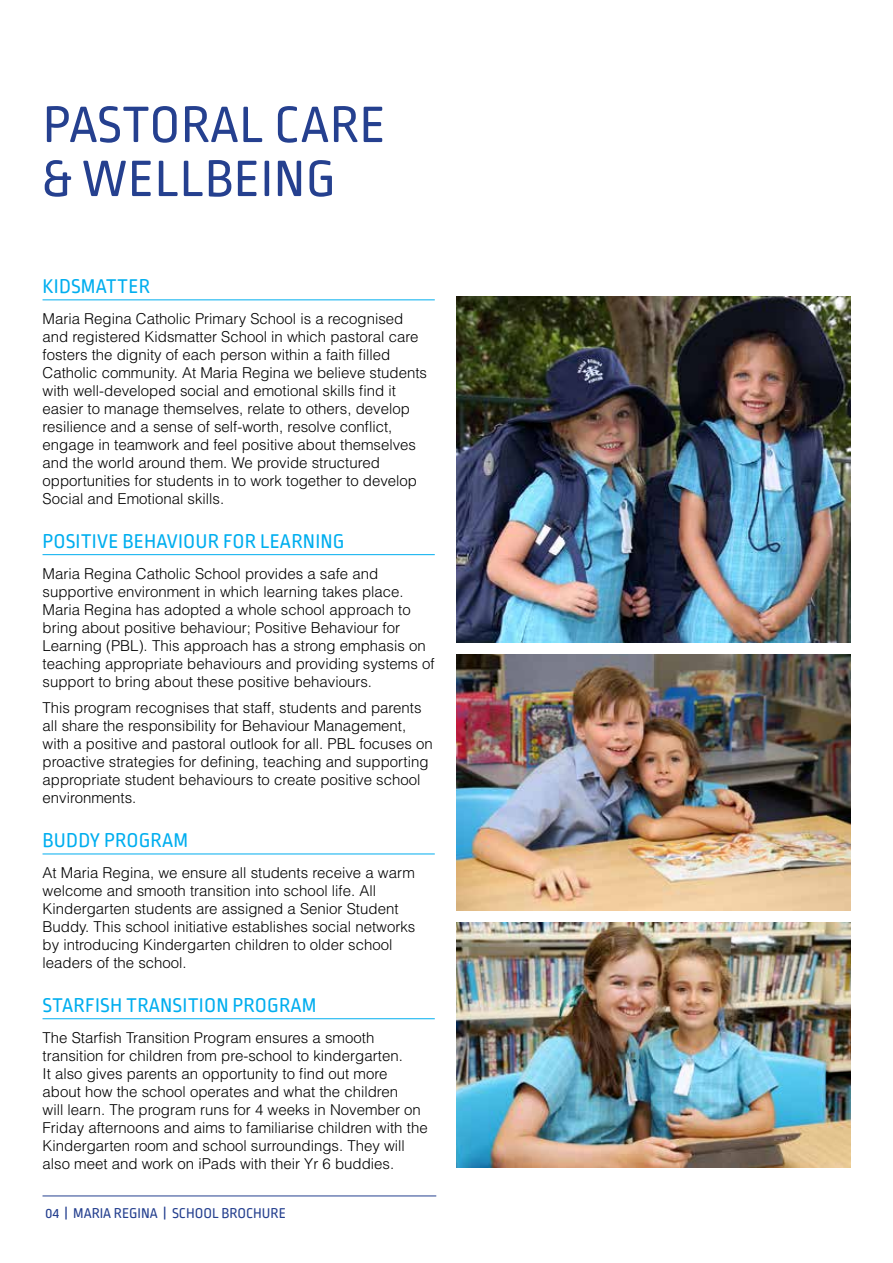
<style>
.page{position:relative;width:893px;height:1263px;background:#fff}
.page>*{position:absolute;margin:0;border:0;box-sizing:border-box;transform-origin:0 0}
.t1{font:54px "Ropa Soft Pro";letter-spacing:-.005em;color:#25408f}
.t2{font:21px "Ropa Soft Pro";letter-spacing:.01em;color:#00aeef}
.t3{font:300 15px/18px "Helvetica LT Std";color:#000}
.t4{font:15px "Ropa Soft Pro";color:#25408f}
</style>
<div class="page">
<img style="left:457px;top:297px;width:393px;height:345px">
<hr style="left:43px;top:1195px;width:393px;height:1px;background:#25408f">
<hr style="left:43px;top:299px;width:392px;height:1px;background:#00aeef">
<hr style="left:43px;top:554px;width:392px;height:1px;background:#00aeef">
<hr style="left:43px;top:853px;width:392px;height:1px;background:#00aeef">
<hr style="left:43px;top:1018px;width:392px;height:1px;background:#00aeef">
<img style="left:457px;top:655px;width:393px;height:255px">
<img style="left:457px;top:923px;width:393px;height:244px">
<h1 class="t1" style="left:43px;top:95px;width:135px">PASTORAL</h1>
<h1 class="t1" style="left:274px;top:95px;width:55px">CARE</h1>
<h1 class="t1" style="left:43px;top:149px;width:112px">&amp; WELLBEING</h1>
<h2 class="t2" style="left:43px;top:275px;width:97px">KIDSMATTER</h2>
<p class="t3" style="left:43px;top:309px;width:386px">Maria Regina Catholic Primary School is a recognised and registered Kidsmatter School in which pastoral care fosters the dignity of each person within a faith filled Catholic community. At Maria Regina we believe students with well-developed social and emotional skills find it easier to manage themselves, relate to others, develop resilience and a sense of self-worth, resolve conflict, engage in teamwork and feel positive about themselves and the world around them. We provide structured opportunities for students in to work together to develop Social and Emotional skills.</p>
<h2 class="t2" style="left:43px;top:530px;width:103px">POSITIVE BEHAVIOUR</h2>
<h2 class="t2" style="left:223px;top:530px;width:12px">FOR</h2>
<h2 class="t2" style="left:260px;top:530px;width:21px">LEARNING</h2>
<p class="t3" style="left:43px;top:564px;width:394px">Maria Regina Catholic School provides a safe and supportive environment in which learning takes place.<br>Maria Regina has adopted a whole school approach to bring about positive behaviour; Positive Behaviour for Learning (PBL). This approach has a strong emphasis on teaching appropriate behaviours and providing systems of support to bring about these positive behaviours.</p>
<p class="t3" style="left:43px;top:699px;width:392px">This program recognises that staff, students and parents all share the responsibility for Behaviour Management, with a positive and pastoral outlook for all. PBL focuses on proactive strategies for defining, teaching and supporting appropriate student behaviours to create positive school environments.</p>
<h2 class="t2" style="left:43px;top:829px;width:86px">BUDDY PROGRAM</h2>
<p class="t3" style="left:43px;top:863px;width:374px">At Maria Regina, we ensure all students receive a warm welcome and smooth transition into school life. All Kindergarten students are assigned a Senior Student Buddy. This school initiative establishes social networks by introducing Kindergarten children to older school leaders of the school.</p>
<h2 class="t2" style="left:43px;top:994px;width:31px">STARFISH</h2>
<h2 class="t2" style="left:126px;top:994px;width:11px">TRANSI</h2>
<h2 class="t2" style="left:188px;top:994px;width:69px">TION PROGRAM</h2>
<p class="t3" style="left:43px;top:1028px;width:387px">The Starfish Transition Program ensures a smooth transition for children from pre-school to kindergarten.<br>It also gives parents an opportunity to find out more about how the school operates and what the children<br>will learn. The program runs for 4 weeks in November on Friday afternoons and aims to familiarise children with the Kindergarten room and school surroundings. They will also meet and work on iPads with their Yr 6 buddies.</p>
<p class="t4" style="left:45px;top:1204px;width:242px">04 | MARIA REGINA | SCHOOL BROCHURE</p>
</div>
